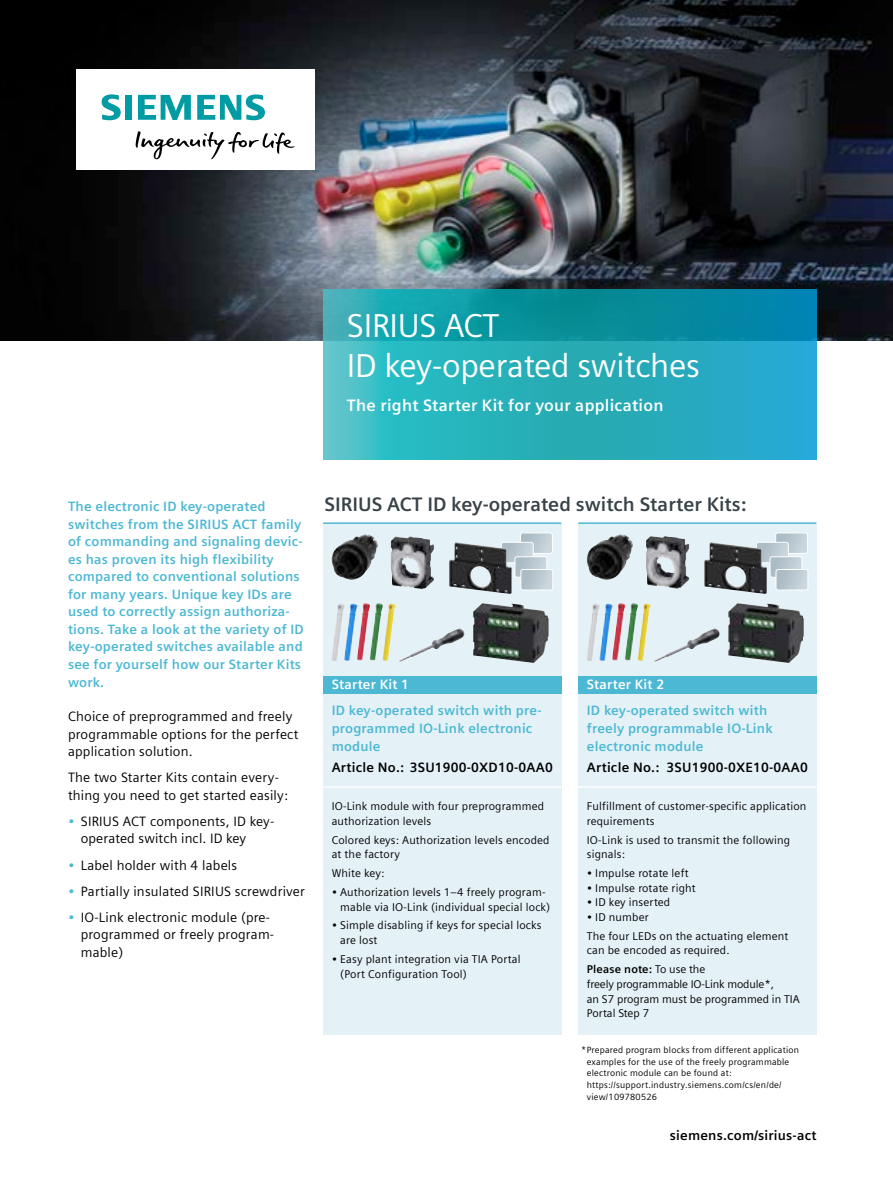
<style>
.page{position:relative;width:893px;height:1191px;background:#fff}
.page>*{position:absolute;margin:0;border:0;box-sizing:border-box;transform-origin:0 0}
.t1{font:33px/39.6px "Siemens Sans Global";letter-spacing:-.01em;color:#fff}
.t2{font:700 19.5px "Siemens Sans Global";color:#384247}
.t3{font:700 16.5px "Siemens Sans Global";letter-spacing:.015em;color:#fff}
.t4{font:700 13.5px/17.5px "Siemens Sans Global";letter-spacing:.015em;color:#4cb8d3}
.t5{font:13.5px/17.5px "Siemens Sans Global";letter-spacing:.015em;color:#000}
.t6{font:700 13.5px "Siemens Sans Global";letter-spacing:.015em;color:#000}
.t7{font:700 13.5px "Siemens Sans Global";letter-spacing:.015em;color:#fff}
.t8{font:11.25px/14.7px "Siemens Sans Global";letter-spacing:.015em;color:#000}
.t9{font:11.25px/14.7px "Siemens Sans Global";letter-spacing:-.01em;color:#000}
.t10{font:9px/11.7px "Siemens Sans Global";letter-spacing:.025em;color:#000}
.s1{color:#4cb8d3}
.s2{font-weight:700}
</style>
<div class="page">
<div style="left:323px;top:524px;width:238px;height:510px;background:#e4f1f7"></div>
<div style="left:578px;top:524px;width:238px;height:510px;background:#e4f1f7"></div>
<img style="left:0;top:0;width:893px;height:340px">
<div style="left:77px;top:69px;width:238px;height:101px;background:#fff"></div>
<svg style="left:135px;top:131px;width:160px;height:28px"></svg>
<svg style="left:102px;top:94px;width:30px;height:26px"></svg>
<svg style="left:138px;top:95px;width:53px;height:25px"></svg>
<svg style="left:197px;top:94px;width:68px;height:26px"></svg>
<svg style="left:323px;top:289px;width:493px;height:170px;background:#22a7b7"></svg>
<img style="left:473px;top:603px;width:76px;height:60px">
<img style="left:728px;top:603px;width:76px;height:60px">
<img style="left:332px;top:603px;width:64px;height:57px">
<img style="left:587px;top:603px;width:64px;height:57px">
<img style="left:440px;top:628px;width:19px;height:11px">
<img style="left:695px;top:628px;width:19px;height:11px">
<img style="left:391px;top:536px;width:43px;height:53px">
<img style="left:646px;top:536px;width:43px;height:52px">
<img style="left:332px;top:534px;width:46px;height:45px">
<img style="left:587px;top:534px;width:46px;height:45px">
<hr style="left:323px;top:522px;width:238px;height:2px;background:#4cb8d3">
<hr style="left:323px;top:786px;width:238px;height:1px;background:#fff">
<hr style="left:578px;top:522px;width:238px;height:2px;background:#4cb8d3">
<hr style="left:578px;top:786px;width:238px;height:1px;background:#fff">
<div style="left:520px;top:532px;width:33px;height:22px;border:1px solid #fff;border-radius:2px"></div>
<svg style="left:501px;top:533px;width:52px;height:57px"></svg>
<div style="left:520px;top:569px;width:33px;height:21px;border:1px solid #fff;border-radius:2px"></div>
<div style="left:775px;top:532px;width:33px;height:22px;border:1px solid #fff;border-radius:2px"></div>
<svg style="left:756px;top:533px;width:52px;height:57px"></svg>
<div style="left:776px;top:569px;width:32px;height:21px;border:1px solid #fff;border-radius:2px"></div>
<img style="left:449px;top:542px;width:37px;height:49px">
<img style="left:704px;top:542px;width:37px;height:49px">
<div style="left:323px;top:676px;width:238px;height:17px;background:#4cb8d3"></div>
<div style="left:578px;top:676px;width:238px;height:17px;background:#4cb8d3"></div>
<h1 class="t1" style="left:347px;top:307px;width:354px">SIRIUS ACT<br>ID key-operated switches</h1>
<h3 class="t3" style="left:347px;top:396px;width:318px">The right Starter Kit for your application</h3>
<p class="t4" style="left:68px;top:497px;width:237px">The electronic ID key-operated switches from the SIRIUS ACT family of commanding and signaling devic&shy;es has proven its high flexibility compared to conventional solutions for many years. Unique key IDs are used to correctly assign authoriza&shy;tions. Take a look at the variety of ID key-operated switches available and see for yourself how our Starter Kits work.</p>
<p class="t5" style="left:68px;top:708px;width:232px">Choice of preprogrammed and freely programmable options for the perfect application solution.</p>
<p class="t5" style="left:68px;top:769px;width:221px">The two Starter Kits contain every&shy;thing you need to get started easily:</p>
<p class="t5" style="left:81px;top:813px;width:195px;text-indent:-13px"><span class="s1">•</span> SIRIUS ACT components, ID key&shy;operated switch incl. ID key</p>
<p class="t5" style="left:68px;top:856px;width:171px"><span class="s1">•</span> Label holder with 4 labels</p>
<p class="t5" style="left:68px;top:882px;width:238px"><span class="s1">•</span> Partially insulated SIRIUS screwdriver</p>
<p class="t5" style="left:81px;top:908px;width:195px;text-indent:-13px"><span class="s1">•</span> IO-Link electronic module (pre&shy;programmed or freely program&shy;mable)</p>
<h2 class="t2" style="left:324px;top:493px;width:423px">SIRIUS ACT ID key-operated switch Starter Kits:</h2>
<p class="t7" style="left:332px;top:676px;width:79px">Starter Kit 1</p>
<p class="t7" style="left:587px;top:676px;width:79px">Starter Kit 2</p>
<p class="t4" style="left:332px;top:702px;width:211px">ID key-operated switch with pre&shy;programmed IO-Link electronic module</p>
<p class="t6" style="left:332px;top:760px;width:223px">Article No.: 3SU1900-0XD10-0AA0</p>
<p class="t4" style="left:587px;top:702px;width:187px">ID key-operated switch with freely programmable IO-Link electronic module</p>
<p class="t6" style="left:587px;top:760px;width:223px">Article No.: 3SU1900-0XE10-0AA0</p>
<p class="t8" style="left:332px;top:799px;width:214px">IO-Link module with four preprogrammed authorization levels</p>
<p class="t8" style="left:332px;top:832px;width:219px">Colored keys: Authorization levels encoded at the factory</p>
<p class="t8" style="left:332px;top:866px;width:54px">White key:</p>
<p class="t8" style="left:340px;top:885px;width:212px;text-indent:-9px">• Authorization levels 1–4 freely program&shy;mable via IO-Link (individual special lock)</p>
<p class="t8" style="left:340px;top:918px;width:203px;text-indent:-9px">• Simple disabling if keys for special locks are lost</p>
<p class="t8" style="left:340px;top:952px;width:182px;text-indent:-9px">• Easy plant integration via TIA Portal (Port Configuration Tool)</p>
<p class="t8" style="left:587px;top:799px;width:221px">Fulfillment of customer-specific application requirements</p>
<p class="t8" style="left:587px;top:832px;width:205px">IO-Link is used to transmit the following signals:</p>
<p class="t8" style="left:587px;top:866px;width:103px">• Impulse rotate left</p>
<p class="t8" style="left:587px;top:881px;width:110px">• Impulse rotate right</p>
<p class="t8" style="left:587px;top:895px;width:85px">• ID key inserted</p>
<p class="t8" style="left:587px;top:908px;width:203px;line-height:18.9px">• ID number<br>The four LEDs on the actuating element</p>
<p class="t8" style="left:587px;top:941px;width:144px;line-height:18.9px">can be encoded as required.<br><span class="s2">Please note:</span> To use the</p>
<p class="t9" style="left:587px;top:977px;width:214px">freely programmable IO-Link module*,<br>an S7 program must be programmed in TIA<br>Portal Step 7</p>
<p class="t10" style="left:587px;top:1044px;width:214px;text-indent:-5px">*Prepared program blocks from different application examples for the use of the freely programmable electronic module can be found at: https://support.industry.siemens.com/cs/en/de/ view/109780526</p>
<p class="t6" style="left:670px;top:1127px;width:148px">siemens.com/sirius-act</p>
</div>
